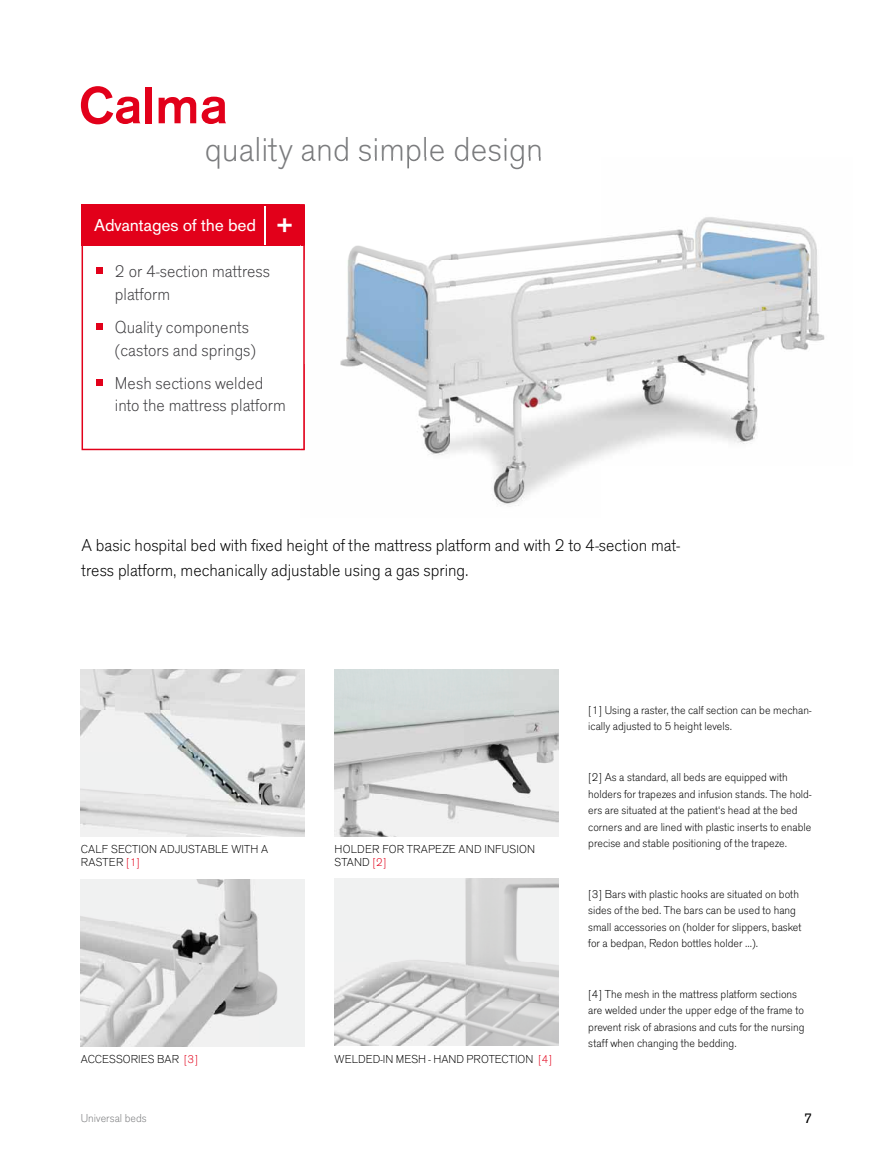
<style>
.page{position:relative;width:893px;height:1149px;background:#fff}
.page>*{position:absolute;margin:0;border:0;box-sizing:border-box;transform-origin:0 0}
.t1{font:500 54px "Accius TOT";color:#e2001a}
.t2{font:300 36px "Accius TOT";color:#7b7c7e}
.t3{font:300 18px/25.5px "Accius TOT";color:#000}
.t4{font:300 18px/22.5px "Accius TOT";color:#3e3d40}
.t5{font:18px "Accius TOT";letter-spacing:-.01em;color:#fff}
.t6{font:15px "Accius TOT";color:#000}
.t7{font:300 12px/16.5px "Accius TOT";color:#000}
.t8{font:300 12px "Accius TOT";color:#7b7c7e}
.s1{font-weight:500;font-size:33px}
.s2{color:#e2001a}
</style>
<div class="page">
<img style="left:81px;top:669px;width:224px;height:167px">
<img style="left:334px;top:878px;width:225px;height:167px">
<img style="left:334px;top:669px;width:225px;height:167px">
<svg style="left:82px;top:246px;width:218px;height:204px"></svg>
<div style="left:82px;top:204px;width:223px;height:42px;background:#e2001a"></div>
<hr style="left:264px;top:205px;width:2px;height:39px;background:#fff">
<img style="left:348px;top:245px;width:103px;height:15px">
<img style="left:451px;top:169px;width:301px;height:91px">
<img style="left:752px;top:221px;width:73px;height:219px">
<img style="left:340px;top:260px;width:412px;height:103px">
<img style="left:300px;top:363px;width:452px;height:103px">
<img style="left:493px;top:466px;width:83px;height:40px">
<img style="left:302px;top:157px;width:239px;height:12px">
<img style="left:300px;top:246px;width:5px;height:204px">
<img style="left:81px;top:879px;width:224px;height:167px">
<h1 class="t1" style="left:79px;top:75px;width:151px">Calma</h1>
<h2 class="t2" style="left:205px;top:129px;width:340px">quality and simple design</h2>
<h3 class="t5" style="left:94px;top:215px;width:202px">Advantages of the bed <span class="s1">+</span></h3>
<h3 class="t4" style="left:115px;top:260px;width:157px">2 or 4-section mattress platform</h3>
<h3 class="t4" style="left:115px;top:316px;width:143px">Quality components (castors and springs)</h3>
<h3 class="t4" style="left:115px;top:371px;width:172px">Mesh sections welded into the mattress platform</h3>
<h3 class="t3" style="left:82px;top:532px;width:600px">A basic hospital bed with fixed height of the mattress platform and with 2 to 4-section mat&shy;tress platform, mechanically adjustable using a gas spring.</h3>
<p class="t7" style="left:81px;top:841px;width:189px;line-height:13.5px">CALF SECTION ADJUSTABLE WITH A<br>RASTER <span class="s2">[1]</span></p>
<p class="t7" style="left:81px;top:1050px;width:119px">ACCESSORIES BAR <span class="s2">[3]</span></p>
<p class="t7" style="left:335px;top:841px;width:202px;line-height:13.5px">HOLDER FOR TRAPEZE AND INFUSION<br>STAND <span class="s2">[2]</span></p>
<p class="t7" style="left:335px;top:1050px;width:219px">WELDED-IN MESH - HAND PROTECTION <span class="s2">[4]</span></p>
<p class="t7" style="left:588px;top:701px;width:225px">[1] Using a raster, the calf section can be mechan&shy;ically adjusted to 5 height levels.</p>
<p class="t7" style="left:588px;top:768px;width:225px">[2] As a standard, all beds are equipped with holders for trapezes and infusion stands. The hold&shy;ers are situated at the patient‘s head at the bed corners and are lined with plastic inserts to enable precise and stable positioning of the trapeze.</p>
<p class="t7" style="left:588px;top:885px;width:215px">[3] Bars with plastic hooks are situated on both sides of the bed. The bars can be used to hang small accessories on (holder for slippers, basket for a bedpan, Redon bottles holder ...).</p>
<p class="t7" style="left:588px;top:985px;width:218px">[4] The mesh in the mattress platform sections are welded under the upper edge of the frame to prevent risk of abrasions and cuts for the nursing staff when changing the bedding.</p>
<p class="t8" style="left:81px;top:1110px;width:67px">Universal beds</p>
<p class="t6" style="left:804px;top:1109px;width:10px">7</p>
</div>
